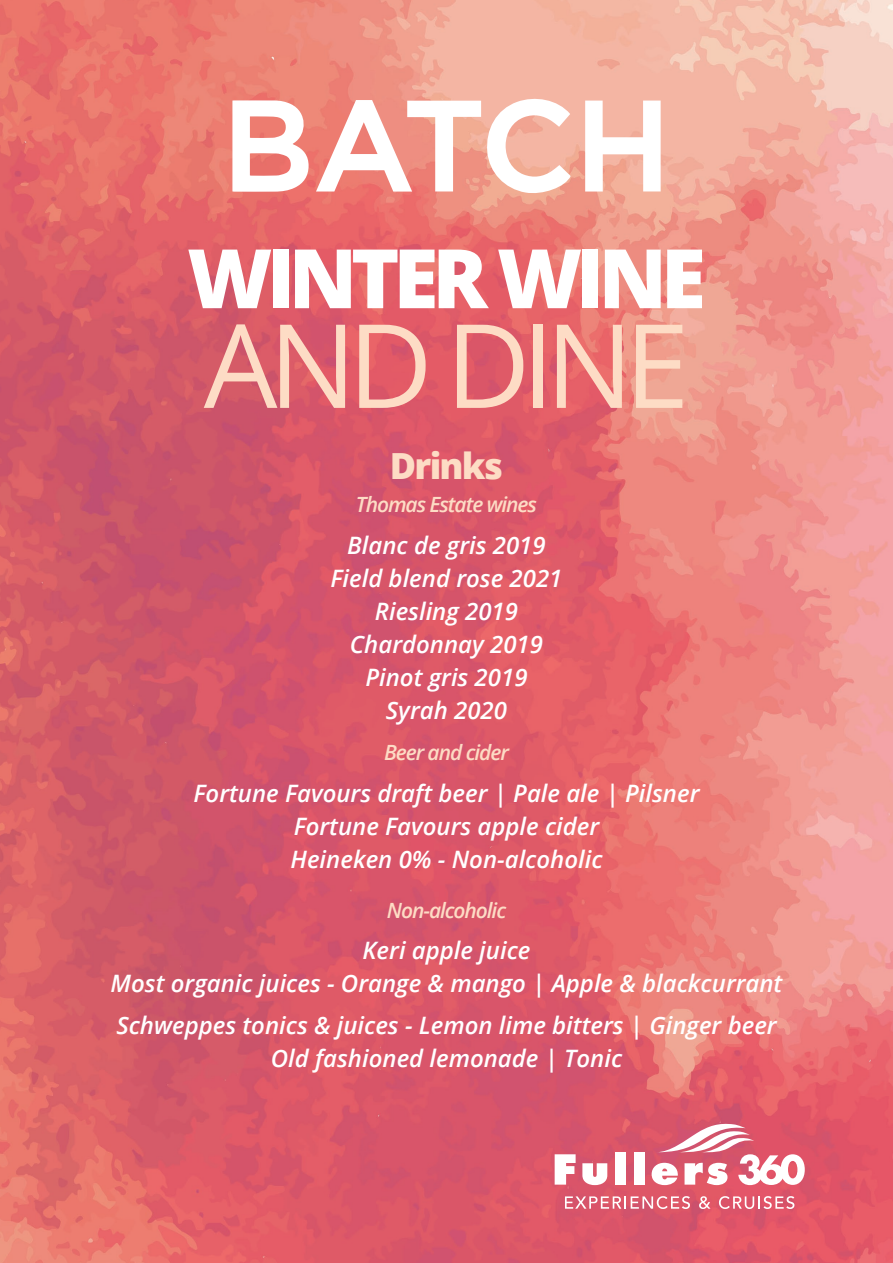
<style>
.page{position:relative;width:893px;height:1263px;background:#fff}
.page>*{position:absolute;margin:0;border:0;box-sizing:border-box;transform-origin:0 0}
.t1{font:116.55px "Open Sans";letter-spacing:-.075em;color:#fddcc5}
.t2{font:800 82.05px "Open Sans";letter-spacing:-.075em;color:#fff}
.t3{font:800 36px "Open Sans";letter-spacing:-.05em;color:#fddcc5}
.t4{font:italic 600 24px/33px "Open Sans";color:#fff;text-align:center}
.t5{font:italic 600 21px "Open Sans";letter-spacing:-.05em;color:#fddcc5}
</style>
<div class="page">
<img style="left:0;top:0;width:893px;height:1263px">
<svg style="left:555px;top:1154px;width:21px;height:30px"></svg>
<svg style="left:582px;top:1163px;width:25px;height:22px"></svg>
<div style="left:615px;top:1152px;width:11px;height:32px;background:#fff"></div>
<div style="left:634px;top:1152px;width:10px;height:32px;background:#fff"></div>
<svg style="left:565px;top:1196px;width:125px;height:13px"></svg>
<svg style="left:699px;top:1196px;width:11px;height:13px"></svg>
<svg style="left:719px;top:1196px;width:75px;height:13px"></svg>
<svg style="left:652px;top:1122px;width:153px;height:63px"></svg>
<svg style="left:232px;top:100px;width:77px;height:92px"></svg>
<svg style="left:585px;top:101px;width:76px;height:91px"></svg>
<svg style="left:316px;top:95px;width:255px;height:100px"></svg>
<h2 class="t2" style="left:187px;top:216px;width:520px">WINTER WINE</h2>
<h1 class="t1" style="left:204px;top:286px;width:487px">AND DINE</h1>
<h3 class="t3" style="left:390px;top:439px;width:115px">Drinks</h3>
<p class="t5" style="left:356px;top:490px;width:183px">Thomas Estate wines</p>
<p class="t4" style="left:331px;top:528px;width:233px">Blanc de gris 2019<br>Field blend rose 2021<br>Riesling 2019<br>Chardonnay 2019<br>Pinot gris 2019<br>Syrah 2020</p>
<p class="t5" style="left:384px;top:738px;width:126px">Beer and cider</p>
<p class="t4" style="left:194px;top:776px;width:507px">Fortune Favours draft beer | Pale ale | Pilsner<br>Fortune Favours apple cider<br>Heineken 0% - Non-alcoholic</p>
<p class="t5" style="left:387px;top:896px;width:121px">Non-alcoholic</p>
<p class="t4" style="left:111px;top:934px;width:673px">Keri apple juice<br>Most organic juices - Orange &amp; mango | Apple &amp; blackcurrant</p>
<p class="t4" style="left:116px;top:1008px;width:662px">Schweppes tonics &amp; juices - Lemon lime bitters | Ginger beer<br>Old fashioned lemonade | Tonic</p>
</div>
